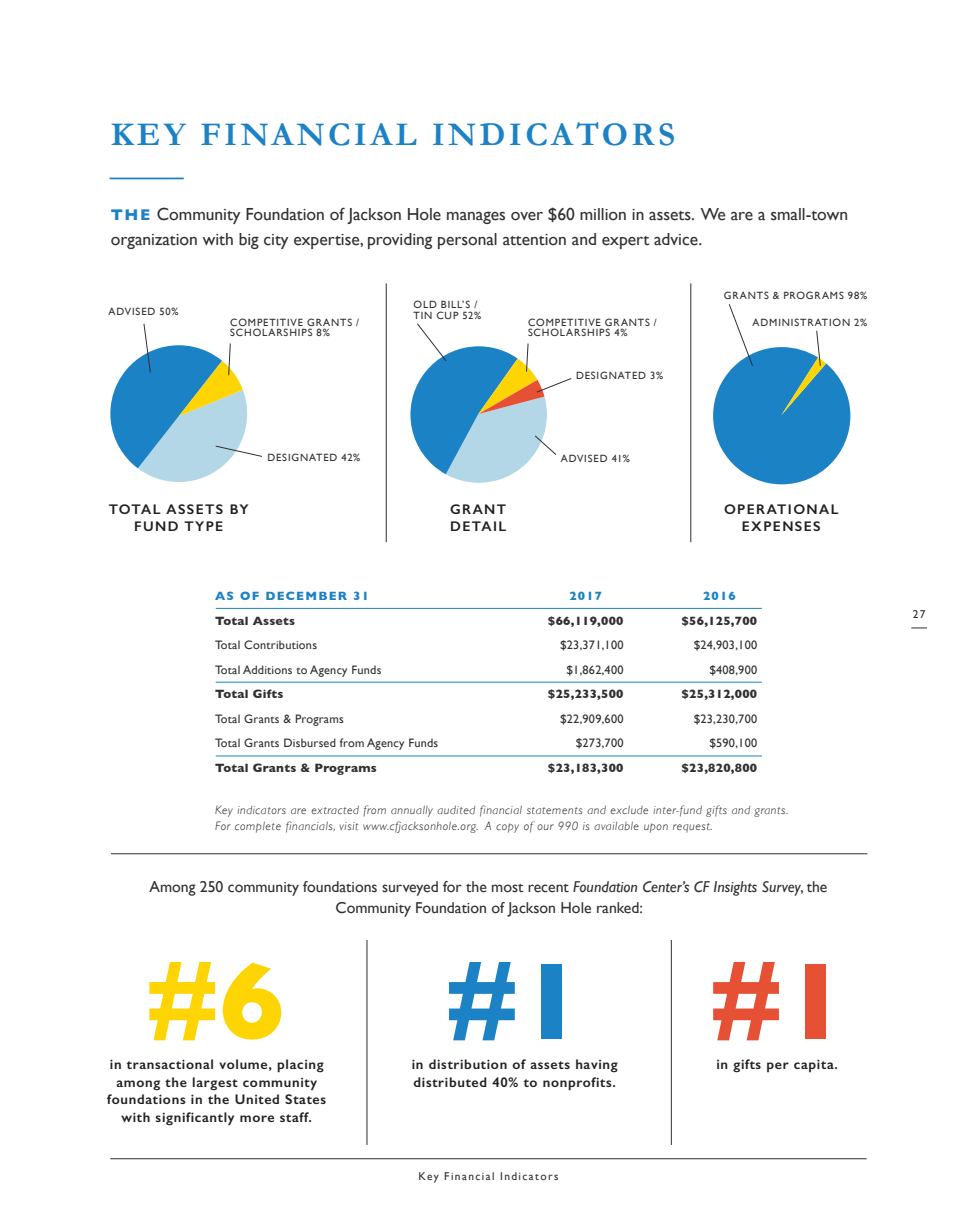
<style>
.page{position:relative;width:977px;height:1229px;background:#fff}
.page>*{position:absolute;margin:0;border:0;box-sizing:border-box;transform-origin:0 0}
.t1{font:700 110.6px "Gill Sans";color:#1b82c5}
.t2{font:700 110.6px "Gill Sans";color:#e65135}
.t3{font:700 110.6px "Gill Sans";color:#fed503}
.t4{font:700 33.25px "Garamond";letter-spacing:.1em;color:#1b82c5}
.t5{font:17.5px/24.5px "Gill Sans";color:#312f30}
.t6{font:15.75px/21px "Gill Sans";color:#312f30;text-align:center}
.t7{font:600 14px/17.5px "Gill Sans";letter-spacing:.05em;color:#231f20;text-align:center}
.t8{font:600 14px/17.5px "Gill Sans";letter-spacing:.1em;color:#231f20;text-align:center}
.t9{font:italic 300 12.25px "Gill Sans";letter-spacing:.05em;color:#231f20}
.t10{font:12.25px "Gill Sans";letter-spacing:.02em;color:#312f30}
.t11{font:700 12.25px "Gill Sans";letter-spacing:.02em;color:#312f30}
.t12{font:700 12.25px "Gill Sans";letter-spacing:.1em;color:#1b82c5}
.t13{font:11.38px "Gill Sans";letter-spacing:.125em;color:#312f30}
.t14{font:10.5px/10.5px "Gill Sans";letter-spacing:.085em;color:#312f30}
.s1{font-weight:700;font-size:15.75px;color:#1b82c5}
.s2{font-style:italic}
</style>
<div class="page">
<hr style="left:110px;top:1158px;width:756px;height:1px;background:#312f30">
<svg style="left:911px;top:627px;width:16px;height:1px"></svg>
<hr style="left:366px;top:940px;width:1px;height:204px;background:#312f30">
<hr style="left:671px;top:940px;width:1px;height:204px;background:#312f30">
<hr style="left:386px;top:283px;width:1px;height:259px;background:#312f30">
<hr style="left:690px;top:283px;width:1px;height:259px;background:#312f30">
<svg style="left:110px;top:323px;width:152px;height:159px"></svg>
<svg style="left:410px;top:323px;width:161px;height:160px"></svg>
<svg style="left:713px;top:304px;width:137px;height:180px"></svg>
<hr style="left:111px;top:853px;width:756px;height:1px;background:#312f30">
<hr style="left:110px;top:178px;width:74px;height:1px;background:#1b82c5">
<hr style="left:216px;top:682px;width:546px;height:1px;background:#1b82c5">
<hr style="left:216px;top:608px;width:546px;height:1px;background:#1b82c5">
<hr style="left:216px;top:755px;width:546px;height:1px;background:#1b82c5">
<p class="t4" style="left:111px;top:111px;width:565px">KEY FINANCIAL INDICATORS</p>
<p class="t5" style="left:111px;top:202px;width:738px"><span class="s1">THE</span> Community Foundation of Jackson Hole manages over $60 million in assets. We are a small-town organization with big city expertise, providing personal attention and expert advice.</p>
<p class="t14" style="left:108px;top:306px;width:72px">ADVISED 50%</p>
<p class="t14" style="left:230px;top:317px;width:130px">COMPETITIVE GRANTS /<br>SCHOLARSHIPS 8%</p>
<p class="t14" style="left:413px;top:299px;width:69px">OLD BILL’S /<br>TIN CUP 52%</p>
<p class="t14" style="left:528px;top:317px;width:130px">COMPETITIVE GRANTS /<br>SCHOLARSHIPS 4%</p>
<p class="t14" style="left:576px;top:370px;width:89px">DESIGNATED 3%</p>
<p class="t14" style="left:723px;top:290px;width:145px">GRANTS &amp; PROGRAMS 98%</p>
<p class="t14" style="left:752px;top:317px;width:116px">ADMINISTRATION 2%</p>
<p class="t14" style="left:267px;top:452px;width:94px">DESIGNATED 42%</p>
<p class="t14" style="left:561px;top:453px;width:70px">ADVISED 41%</p>
<p class="t8" style="left:109px;top:500px;width:141px">TOTAL ASSETS BY<br>FUND TYPE</p>
<p class="t8" style="left:450px;top:500px;width:57px;text-align:left">GRANT<br>DETAIL</p>
<p class="t8" style="left:724px;top:500px;width:116px">OPERATIONAL<br>EXPENSES</p>
<p class="t12" style="left:569px;top:586px;width:34px">2017</p>
<p class="t12" style="left:703px;top:586px;width:34px">2016</p>
<p class="t12" style="left:215px;top:586px;width:155px">AS OF DECEMBER 31</p>
<p class="t11" style="left:215px;top:611px;width:81px">Total Assets</p>
<p class="t11" style="left:547px;top:611px;width:77px">$66,119,000</p>
<p class="t10" style="left:215px;top:638px;width:103px">Total Contributions</p>
<p class="t10" style="left:560px;top:638px;width:65px">$23,371,100</p>
<p class="t10" style="left:215px;top:662px;width:168px">Total Additions to Agency Funds</p>
<p class="t10" style="left:566px;top:662px;width:59px">$1,862,400</p>
<p class="t11" style="left:215px;top:684px;width:70px">Total Gifts</p>
<p class="t11" style="left:547px;top:684px;width:77px">$25,233,500</p>
<p class="t10" style="left:215px;top:711px;width:130px">Total Grants &amp; Programs</p>
<p class="t10" style="left:560px;top:711px;width:65px">$22,909,600</p>
<p class="t10" style="left:215px;top:736px;width:225px">Total Grants Disbursed from Agency Funds</p>
<p class="t10" style="left:575px;top:736px;width:49px">$273,700</p>
<p class="t11" style="left:215px;top:758px;width:163px">Total Grants &amp; Programs</p>
<p class="t11" style="left:547px;top:758px;width:77px">$23,183,300</p>
<p class="t11" style="left:681px;top:611px;width:77px">$56,125,700</p>
<p class="t10" style="left:693px;top:638px;width:65px">$24,903,100</p>
<p class="t10" style="left:709px;top:662px;width:49px">$408,900</p>
<p class="t11" style="left:681px;top:684px;width:77px">$25,312,000</p>
<p class="t10" style="left:693px;top:711px;width:65px">$23,230,700</p>
<p class="t10" style="left:709px;top:736px;width:49px">$590,100</p>
<p class="t11" style="left:681px;top:758px;width:77px">$23,820,800</p>
<p class="t9" style="left:215px;top:803px;width:575px">Key indicators are extracted from annually audited financial statements and exclude inter-fund gifts and grants.</p>
<p class="t9" style="left:215px;top:819px;width:499px">For complete financials, visit www.cfjacksonhole.org. A copy of our 990 is available upon request.</p>
<p class="t6" style="left:149px;top:876px;width:679px">Among 250 community foundations surveyed for the most recent <span class="s2">Foundation Center’s CF Insights Survey</span>, the<br>Community Foundation of Jackson Hole ranked:</p>
<p class="t3" style="left:145px;top:913px;width:141px">#6</p>
<p class="t7" style="left:107px;top:1072px;width:220px">among the largest community foundations in the United States with significantly more staff.</p>
<p class="t7" style="left:110px;top:1055px;width:215px">in transactional volume, placing</p>
<p class="t1" style="left:445px;top:913px;width:141px">#1</p>
<p class="t2" style="left:709px;top:913px;width:141px">#1</p>
<p class="t7" style="left:716px;top:1055px;width:123px">in gifts per capita.</p>
<p class="t7" style="left:413px;top:1072px;width:204px">distributed 40% to nonprofits.</p>
<p class="t7" style="left:412px;top:1055px;width:207px">in distribution of assets having</p>
<p class="t13" style="left:418px;top:1169px;width:141px">Key Financial Indicators</p>
<p class="t13" style="left:912px;top:608px;width:14px">27</p>
</div>
